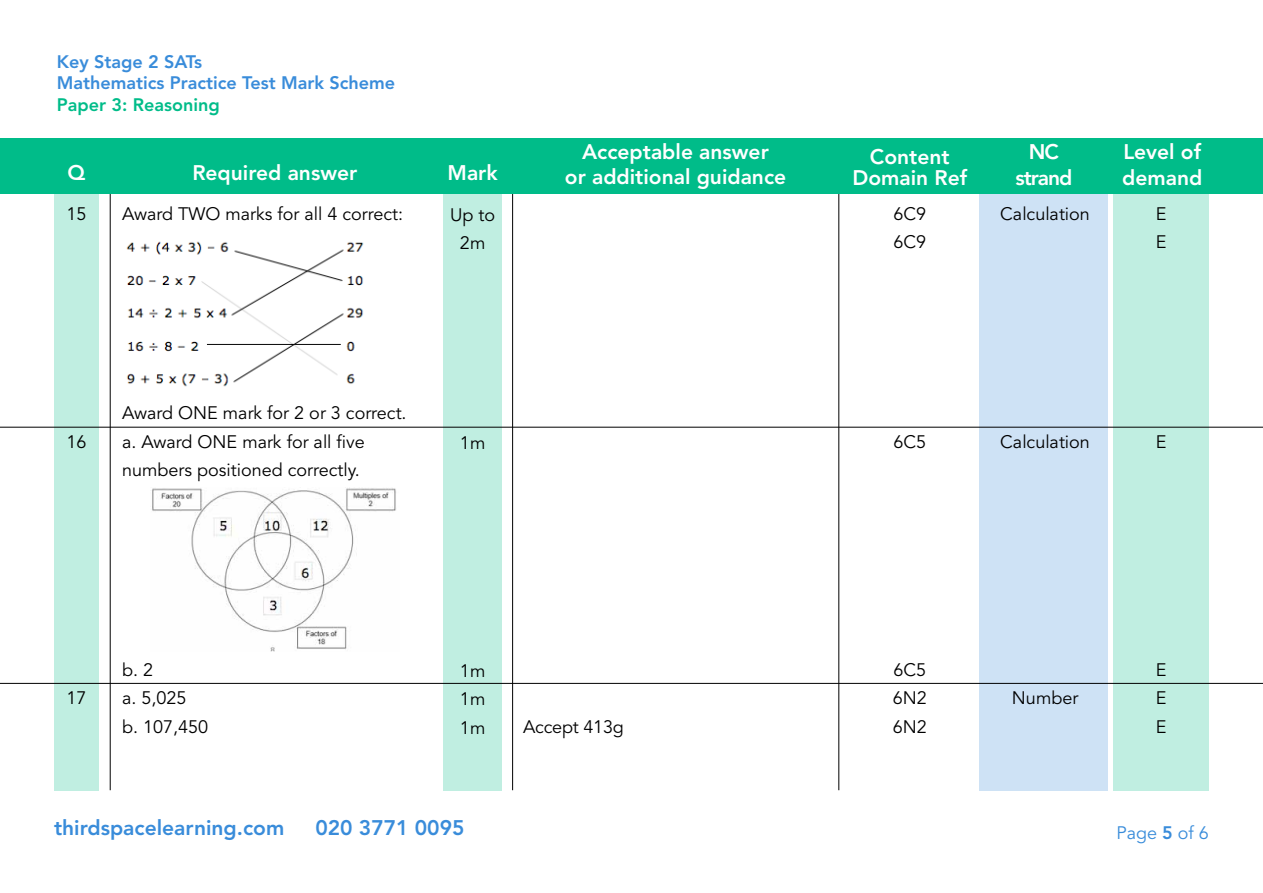
<style>
.page{position:relative;width:1263px;height:893px;background:#fff}
.page>*{position:absolute;margin:0;border:0;box-sizing:border-box;transform-origin:0 0}
.t1{font:800 21px/25.2px "Avenir";color:#fff}
.t2{font:800 21px "Avenir";color:#398cda}
.t3{font:800 21px/25.2px "Avenir";letter-spacing:-.05em;color:#fff;text-align:center}
.t4{font:18px/28.5px "Avenir";color:#000}
.t5{font:800 18px/21.6px "Avenir";color:#398cda}
.t6{font:800 18px "Avenir";color:#00bc89}
.t7{font:18px "Avenir";color:#398cda}
.s1{font-weight:800}
</style>
<div class="page">
<hr style="left:110px;top:149px;width:1px;height:641px;background:#000">
<hr style="left:512px;top:149px;width:1px;height:641px;background:#000">
<hr style="left:838px;top:149px;width:1px;height:641px;background:#000">
<div style="left:443px;top:149px;width:59px;height:641px;background:#c0eee1"></div>
<div style="left:1113px;top:149px;width:96px;height:641px;background:#c0eee1"></div>
<div style="left:54px;top:149px;width:45px;height:641px;background:#c0eee1"></div>
<div style="left:980px;top:149px;width:128px;height:641px;background:#cee2f5"></div>
<div style="left:0;top:138px;width:1263px;height:55px;background:#00bc89"></div>
<hr style="left:0;top:427px;width:1263px;height:1px;background:#000">
<hr style="left:0;top:683px;width:1263px;height:1px;background:#000">
<img style="left:126px;top:241px;width:238px;height:146px">
<img style="left:152px;top:488px;width:244px;height:164px">
<p class="t5" style="left:57px;top:51px;width:340px">Key Stage 2 SATs<br>Mathematics Practice Test Mark Scheme</p>
<p class="t6" style="left:57px;top:94px;width:164px">Paper 3: Reasoning</p>
<p class="t1" style="left:582px;top:139px;width:188px">Acceptable answer</p>
<p class="t1" style="left:67px;top:160px;width:19px">Q</p>
<p class="t1" style="left:448px;top:160px;width:52px">Mark</p>
<p class="t1" style="left:192px;top:160px;width:166px">Required answer</p>
<p class="t1" style="left:565px;top:164px;width:223px">or additional guidance</p>
<p class="t4" style="left:66px;top:200px;width:22px">15</p>
<p class="t4" style="left:122px;top:200px;width:282px">Award TWO marks for all 4 correct:</p>
<p class="t4" style="left:450px;top:201px;width:47px;text-align:center">Up to<br>2m</p>
<p class="t4" style="left:66px;top:428px;width:22px">16</p>
<p class="t4" style="left:122px;top:399px;width:286px">Award ONE mark for 2 or 3 correct. a. Award ONE mark for all five numbers positioned correctly.</p>
<p class="t4" style="left:460px;top:429px;width:27px">1m</p>
<p class="t1" style="left:852px;top:146px;width:116px;line-height:21px;text-align:center">Content<br>Domain Ref</p>
<p class="t4" style="left:893px;top:200px;width:34px">6C9<br>6C9</p>
<p class="t3" style="left:1015px;top:140px;width:58px">NC strand</p>
<p class="t4" style="left:1000px;top:200px;width:91px">Calculation</p>
<p class="t1" style="left:1122px;top:140px;width:82px">Level of demand</p>
<p class="t4" style="left:1156px;top:200px;width:12px">E<br>E</p>
<p class="t4" style="left:893px;top:428px;width:34px">6C5</p>
<p class="t4" style="left:1000px;top:428px;width:91px">Calculation</p>
<p class="t4" style="left:1156px;top:428px;width:12px">E</p>
<p class="t4" style="left:66px;top:684px;width:22px">17</p>
<p class="t4" style="left:122px;top:656px;width:88px">b. 2<br>a. 5,025<br>b. 107,450</p>
<p class="t4" style="left:460px;top:657px;width:27px;text-align:justify">1m 1m 1m</p>
<p class="t4" style="left:523px;top:713px;width:102px">Accept 413g</p>
<p class="t4" style="left:893px;top:656px;width:36px;text-align:justify">6C5<br>6N2<br>6N2</p>
<p class="t4" style="left:1012px;top:684px;width:68px">Number</p>
<p class="t4" style="left:1156px;top:656px;width:12px;text-align:justify">E E E</p>
<p class="t2" style="left:54px;top:815px;width:232px">thirdspacelearning.com</p>
<p class="t2" style="left:315px;top:815px;width:151px">020 3771 0095</p>
<p class="t7" style="left:1116px;top:822px;width:94px">Page <span class="s1">5</span> of 6</p>
</div>
